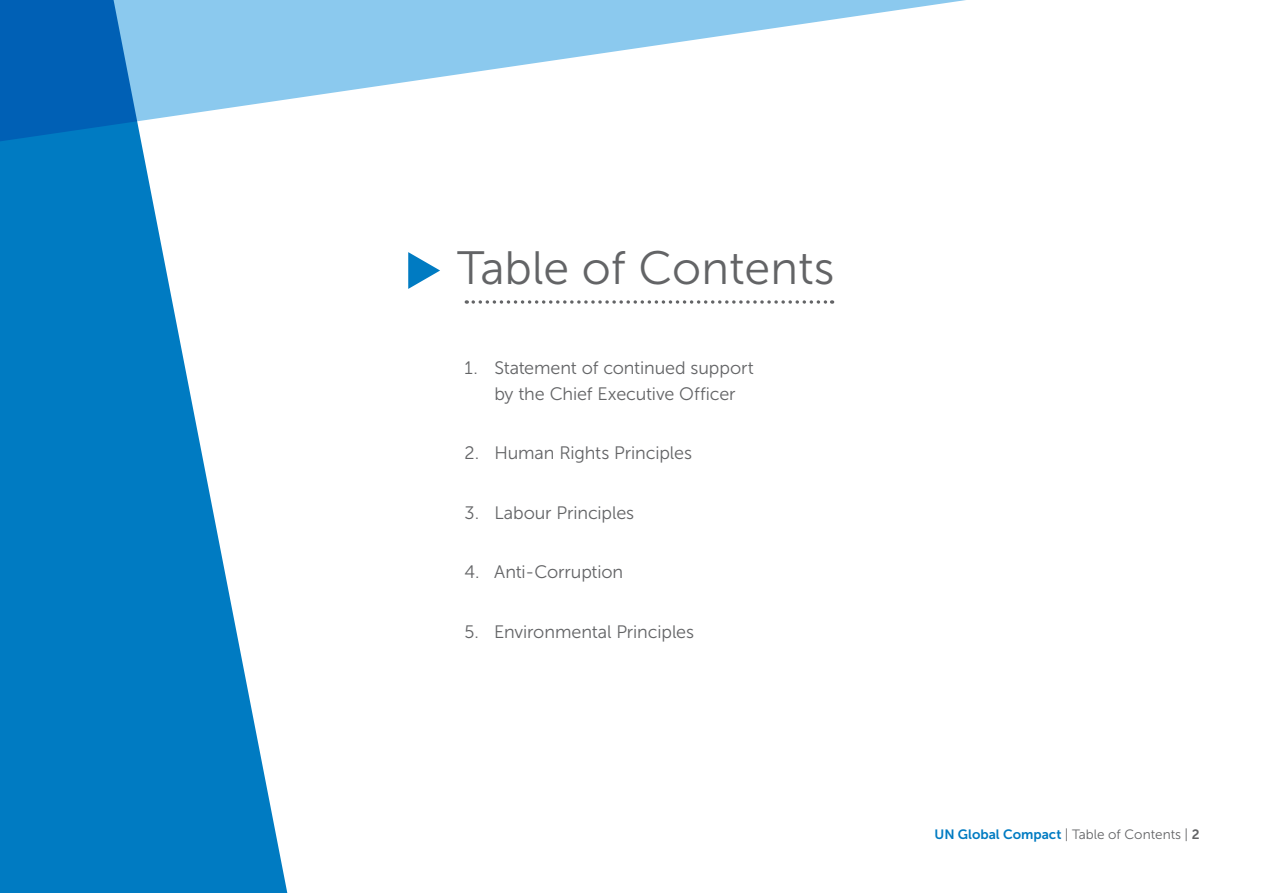
<style>
.page{position:relative;width:1263px;height:893px;background:#fff}
.page>*{position:absolute;margin:0;border:0;box-sizing:border-box;transform-origin:0 0}
.t1{font:46.65px "Museo Sans 300";color:#636466}
.t2{font:18px/25.5px "Museo Sans 300";letter-spacing:-.005em;color:#636466}
.t3{font:13.5px "Museo Sans 300";color:#636466}
.s1{font-family:"Museo Sans 700";color:#007bc2}
.s2{font-family:"Museo Sans 700"}
</style>
<div class="page">
<svg style="left:408px;top:252px;width:32px;height:37px"></svg>
<svg style="left:0;top:153px;width:287px;height:740px;fill:#007bc2"></svg>
<svg style="left:0;top:0;width:966px;height:153px"></svg>
<svg style="left:473px;top:300px;width:360px;height:4px"></svg>
<h1 class="t1" style="left:457px;top:243px;width:379px">Table of Contents</h1>
<p class="t2" style="left:494px;top:355px;width:261px;text-indent:-30px">1. Statement of continued support by the Chief Executive Officer</p>
<p class="t2" style="left:465px;top:440px;width:229px">2. Human Rights Principles</p>
<p class="t2" style="left:465px;top:500px;width:171px">3. Labour Principles</p>
<p class="t2" style="left:465px;top:559px;width:160px">4. Anti-Corruption</p>
<p class="t2" style="left:465px;top:619px;width:231px">5. Environmental Principles</p>
<p class="t3" style="left:934px;top:827px;width:267px"><span class="s1">UN Global Compact</span> | Table of Contents | <span class="s2">2</span></p>
</div>
